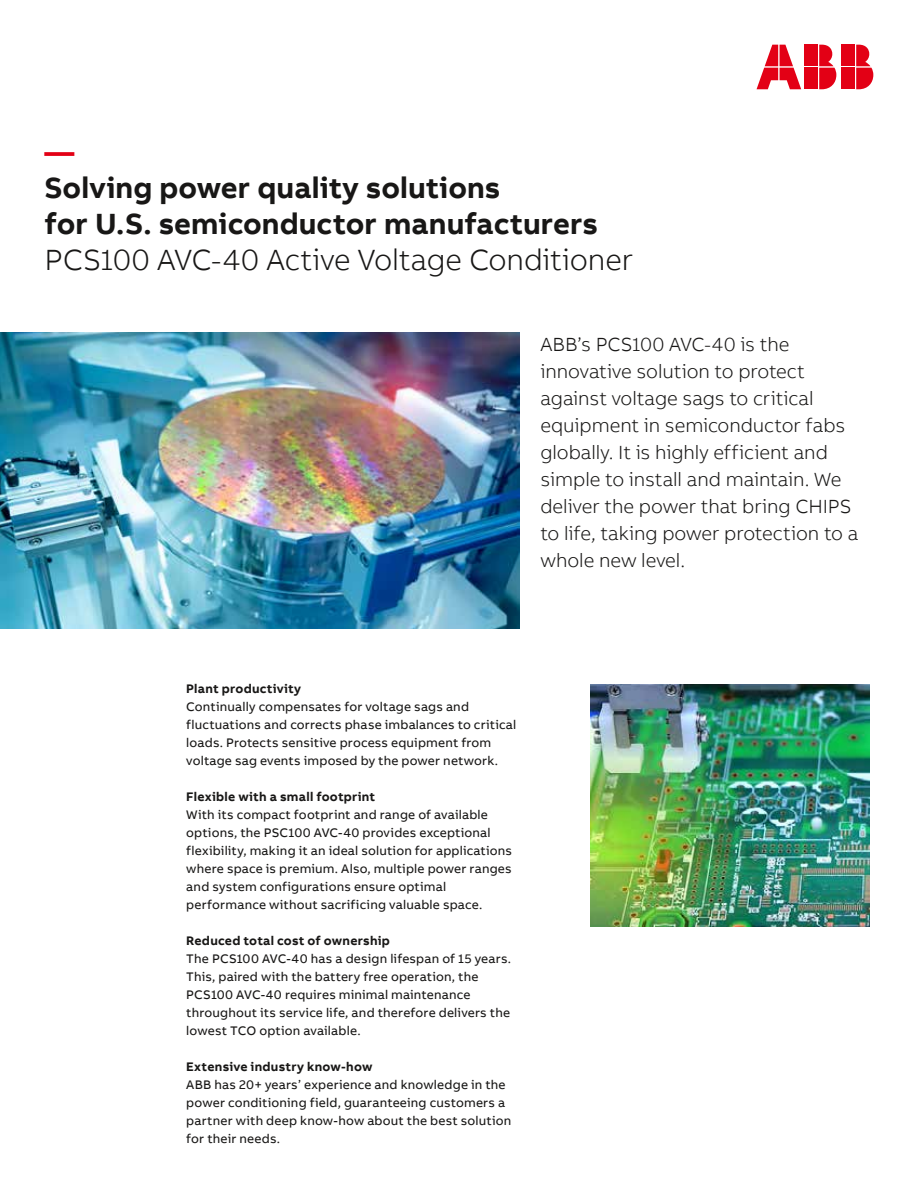
<style>
.page{position:relative;width:918px;height:1188px;background:#fff}
.page>*{position:absolute;margin:0;border:0;box-sizing:border-box;transform-origin:0 0}
.t1{font:700 30px/36px "AB Bvoice";color:#181716}
.t2{font:300 30px "AB Bvoice";letter-spacing:-.005em;color:#181716}
.t3{font:700 30px "AB Bvoice";color:#e30015}
.t4{font:300 19.5px/27px "AB Bvoice";letter-spacing:-.005em;color:#181716}
.t5{font:12.75px/18px "AB Bvoice";letter-spacing:.015em;color:#181716}
.t6{font:700 12.75px "AB Bvoice";letter-spacing:.02em;color:#181716}
</style>
<div class="page">
<img style="left:0;top:332px;width:519px;height:297px">
<img style="left:590px;top:685px;width:279px;height:241px">
<div style="left:842px;top:45px;width:13px;height:21px;background:#e30015"></div>
<div style="left:842px;top:68px;width:13px;height:21px;background:#e30015"></div>
<svg style="left:856px;top:45px;width:17px;height:44px"></svg>
<svg style="left:757px;top:45px;width:44px;height:44px"></svg>
<div style="left:805px;top:45px;width:13px;height:21px;background:#e30015"></div>
<div style="left:805px;top:68px;width:13px;height:21px;background:#e30015"></div>
<svg style="left:819px;top:45px;width:17px;height:44px"></svg>
<h1 class="t3" style="left:45px;top:132px;width:31px">—</h1>
<h1 class="t1" style="left:45px;top:170px;width:555px">Solving power quality solutions<br>for U.S. semiconductor manufacturers</h1>
<h1 class="t2" style="left:45px;top:242px;width:590px">PCS100 AVC-40 Active Voltage Conditioner</h1>
<p class="t4" style="left:540px;top:331px;width:320px">ABB’s PCS100 AVC-40 is the innovative solution to protect against voltage sags to critical equipment in semiconductor fabs globally. It is highly efficient and simple to install and maintain. We deliver the power that bring CHIPS to life, taking power protection to a whole new level.</p>
<p class="t6" style="left:186px;top:680px;width:116px">Plant productivity</p>
<p class="t5" style="left:186px;top:697px;width:332px">Continually compensates for voltage sags and fluctuations and corrects phase imbalances to critical loads. Protects sensitive process equipment from voltage sag events imposed by the power network.</p>
<p class="t6" style="left:186px;top:788px;width:190px">Flexible with a small footprint</p>
<p class="t5" style="left:186px;top:805px;width:327px">With its compact footprint and range of available options, the PSC100 AVC-40 provides exceptional flexibility, making it an ideal solution for applications where space is premium. Also, multiple power ranges and system configurations ensure optimal performance without sacrificing valuable space.</p>
<p class="t6" style="left:186px;top:932px;width:205px">Reduced total cost of ownership</p>
<p class="t5" style="left:186px;top:949px;width:326px">The PCS100 AVC-40 has a design lifespan of 15 years.<br>This, paired with the battery free operation, the PCS100 AVC-40 requires minimal maintenance throughout its service life, and therefore delivers the lowest TCO option available.</p>
<p class="t6" style="left:186px;top:1058px;width:188px">Extensive industry know-how</p>
<p class="t5" style="left:186px;top:1075px;width:327px">ABB has 20+ years’ experience and knowledge in the power conditioning field, guaranteeing customers a partner with deep know-how about the best solution for their needs.</p>
</div>
